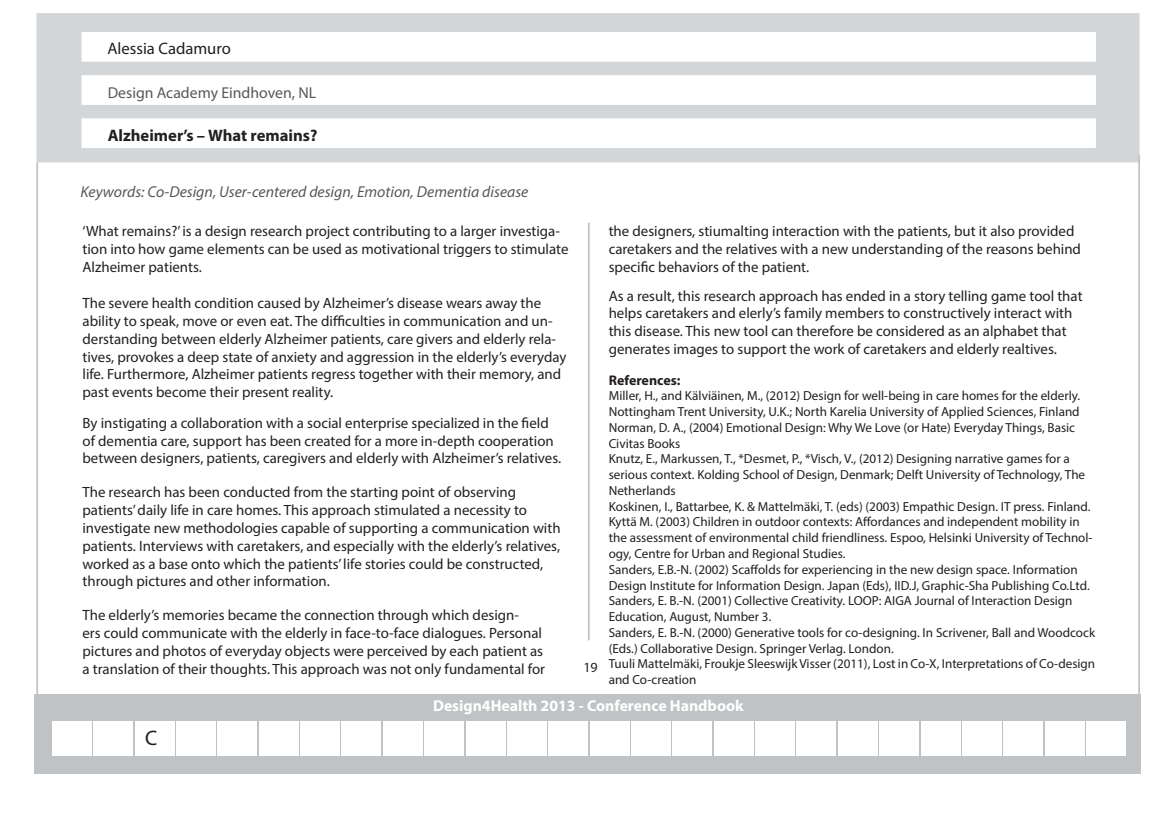
<style>
.page{position:relative;width:1176px;height:829px;background:#fff}
.page>*{position:absolute;margin:0;border:0;box-sizing:border-box;transform-origin:0 0}
.Abstracts_body_text{font:21px "Myriad Pro";color:#231f20}
.t1{font:700 16.62px "Myriad Pro";color:#231f20}
.authors{font:16.62px "Myriad Pro";color:#231f20}
.Abstracts_keywords{font:italic 15.75px "Myriad Pro";color:#57585a}
.t2{font:700 15.75px "Myriad Pro";color:#fff}
.affilliation{font:15.75px "Myriad Pro";color:#57585a}
.Abstracts_body_text-2{font:14.88px/17.8px "Myriad Pro";color:#231f20}
.Abstracts_body_text-3{font:700 14px "Myriad Pro";color:#231f20}
.t3{font:14px "Myriad Pro";color:#231f20}
.Abstracts_body_text-4{font:13.12px/15.8px "Myriad Pro";color:#231f20}
</style>
<div class="page">
<div style="left:35px;top:11px;width:1106px;height:153px;background:#d3d6d8;border:2px solid #fff"></div>
<div style="left:81px;top:32px;width:1015px;height:30px;background:#fff;border:2px solid #fff"></div>
<div style="left:81px;top:75px;width:1015px;height:30px;background:#fff"></div>
<div style="left:81px;top:118px;width:1015px;height:30px;background:#fff;border:2px solid #fff"></div>
<div style="left:35px;top:694px;width:1106px;height:79px;background:#c0c3c5"></div>
<hr style="left:36px;top:162px;width:2px;height:538px;background:#c0c3c5">
<hr style="left:588px;top:222px;width:2px;height:418px;background:#c0c3c5">
<hr style="left:1138px;top:155px;width:2px;height:543px;background:#c0c3c5">
<div style="left:52px;top:720px;width:40px;height:35px;background:#fff"></div>
<div style="left:94px;top:720px;width:39px;height:35px;background:#fff"></div>
<div style="left:135px;top:720px;width:40px;height:35px;background:#fff"></div>
<div style="left:176px;top:720px;width:40px;height:35px;background:#fff"></div>
<div style="left:218px;top:720px;width:39px;height:35px;background:#fff"></div>
<div style="left:259px;top:720px;width:40px;height:35px;background:#fff"></div>
<div style="left:300px;top:720px;width:40px;height:35px;background:#fff"></div>
<div style="left:342px;top:720px;width:39px;height:35px;background:#fff"></div>
<div style="left:383px;top:720px;width:40px;height:35px;background:#fff"></div>
<div style="left:424px;top:720px;width:40px;height:35px;background:#fff"></div>
<div style="left:466px;top:720px;width:39px;height:35px;background:#fff"></div>
<div style="left:507px;top:720px;width:40px;height:35px;background:#fff"></div>
<div style="left:548px;top:720px;width:40px;height:35px;background:#fff"></div>
<div style="left:590px;top:720px;width:39px;height:35px;background:#fff"></div>
<div style="left:631px;top:720px;width:40px;height:35px;background:#fff"></div>
<div style="left:672px;top:720px;width:40px;height:35px;background:#fff"></div>
<div style="left:714px;top:720px;width:39px;height:35px;background:#fff"></div>
<div style="left:755px;top:720px;width:40px;height:35px;background:#fff"></div>
<div style="left:796px;top:720px;width:40px;height:35px;background:#fff"></div>
<div style="left:838px;top:720px;width:39px;height:35px;background:#fff"></div>
<div style="left:879px;top:720px;width:40px;height:35px;background:#fff"></div>
<div style="left:920px;top:720px;width:40px;height:35px;background:#fff"></div>
<div style="left:962px;top:720px;width:39px;height:35px;background:#fff"></div>
<div style="left:1003px;top:720px;width:40px;height:35px;background:#fff"></div>
<div style="left:1044px;top:720px;width:40px;height:35px;background:#fff"></div>
<div style="left:1086px;top:720px;width:39px;height:35px;background:#fff"></div>
<p class="authors" style="left:107px;top:38px;width:125px">Alessia Cadamuro</p>
<p class="affilliation" style="left:108px;top:83px;width:210px">Design Academy Eindhoven, NL</p>
<p class="t1" style="left:108px;top:124px;width:211px">Alzheimer’s – What remains?</p>
<p class="Abstracts_keywords" style="left:81px;top:182px;width:449px">Keywords: Co-Design, User-centered design, Emotion, Dementia disease</p>
<p class="Abstracts_body_text-2" style="left:82px;top:222px;width:487px">‘What remains?’ is a design research project contributing to a larger investiga&shy;tion into how game elements can be used as motivational triggers to stimulate<br>Alzheimer patients.</p>
<p class="Abstracts_body_text-2" style="left:82px;top:294px;width:485px">The severe health condition caused by Alzheimer’s disease wears away the ability to speak, move or even eat. The difficulties in communication and un&shy;derstanding between elderly Alzheimer patients, care givers and elderly rela&shy;tives, provokes a deep state of anxiety and aggression in the elderly’s everyday life. Furthermore, Alzheimer patients regress together with their memory, and past events become their present reality.</p>
<p class="Abstracts_body_text-2" style="left:82px;top:413px;width:480px">By instigating a collaboration with a social enterprise specialized in the field of dementia care, support has been created for a more in-depth cooperation between designers, patients, caregivers and elderly with Alzheimer’s relatives.</p>
<p class="Abstracts_body_text-2" style="left:82px;top:483px;width:480px">The research has been conducted from the starting point of observing patients’ daily life in care homes. This approach stimulated a necessity to investigate new methodologies capable of supporting a communication with patients. Interviews with caretakers, and especially with the elderly’s relatives, worked as a base onto which the patients’ life stories could be constructed, through pictures and other information.</p>
<p class="Abstracts_body_text-2" style="left:82px;top:605px;width:464px">The elderly’s memories became the connection through which design-<br>ers could communicate with the elderly in face-to-face dialogues. Personal pictures and photos of everyday objects were perceived by each patient as a translation of their thoughts. This approach was not only fundamental for</p>
<p class="Abstracts_body_text-2" style="left:609px;top:222px;width:474px">the designers, stiumalting interaction with the patients, but it also provided caretakers and the relatives with a new understanding of the reasons behind specific behaviors of the patient.</p>
<p class="Abstracts_body_text-2" style="left:609px;top:286px;width:475px">As a result, this research approach has ended in a story telling game tool that helps caretakers and elerly’s family members to constructively interact with this disease. This new tool can therefore be considered as an alphabet that generates images to support the work of caretakers and elderly realtives.</p>
<p class="Abstracts_body_text-3" style="left:609px;top:371px;width:73px">References:</p>
<p class="Abstracts_body_text-4" style="left:609px;top:388px;width:473px">Miller, H., and Kälviäinen, M., (2012) Design for well-being in care homes for the elderly.<br>Nottingham Trent University, U.K.; North Karelia University of Applied Sciences, Finland</p>
<p class="Abstracts_body_text-4" style="left:609px;top:419px;width:468px">Norman, D. A., (2004) Emotional Design: Why We Love (or Hate) Everyday Things, Basic<br>Civitas Books</p>
<p class="Abstracts_body_text-4" style="left:609px;top:451px;width:478px">Knutz, E., Markussen, T., *Desmet, P., *Visch, V., (2012) Designing narrative games for a serious context. Kolding School of Design, Denmark; Delft University of Technology, The<br>Netherlands</p>
<p class="Abstracts_body_text-4" style="left:609px;top:498px;width:483px">Koskinen, I., Battarbee, K. &amp; Mattelmäki, T. (eds) (2003) Empathic Design. IT press. Finland.</p>
<p class="Abstracts_body_text-4" style="left:609px;top:514px;width:485px">Kyttä M. (2003) Children in outdoor contexts: Affordances and independent mobility in the assessment of environmental child friendliness. Espoo, Helsinki University of Technol&shy;ogy, Centre for Urban and Regional Studies.</p>
<p class="Abstracts_body_text-4" style="left:609px;top:561px;width:482px">Sanders, E.B.-N. (2002) Scaffolds for experiencing in the new design space. Information<br>Design Institute for Information Design. Japan (Eds), IID.J, Graphic-Sha Publishing Co.Ltd.</p>
<p class="Abstracts_body_text-4" style="left:609px;top:592px;width:465px">Sanders, E. B.-N. (2001) Collective Creativity. LOOP: AIGA Journal of Interaction Design<br>Education, August, Number 3.</p>
<p class="Abstracts_body_text-4" style="left:609px;top:624px;width:488px">Sanders, E. B.-N. (2000) Generative tools for co-designing. In Scrivener, Ball and Woodcock (Eds.) Collaborative Design. Springer Verlag. London.</p>
<p class="Abstracts_body_text-4" style="left:609px;top:655px;width:488px">Tuuli Mattelmäki, Froukje Sleeswijk Visser (2011), Lost in Co-X, Interpretations of Co-design and Co-creation</p>
<p class="t3" style="left:583px;top:658px;width:16px">19</p>
<p class="t2" style="left:433px;top:695px;width:312px">Design4Health 2013 - Conference Handbook</p>
<p class="Abstracts_body_text" style="left:145px;top:724px;width:14px">C</p>
</div>
